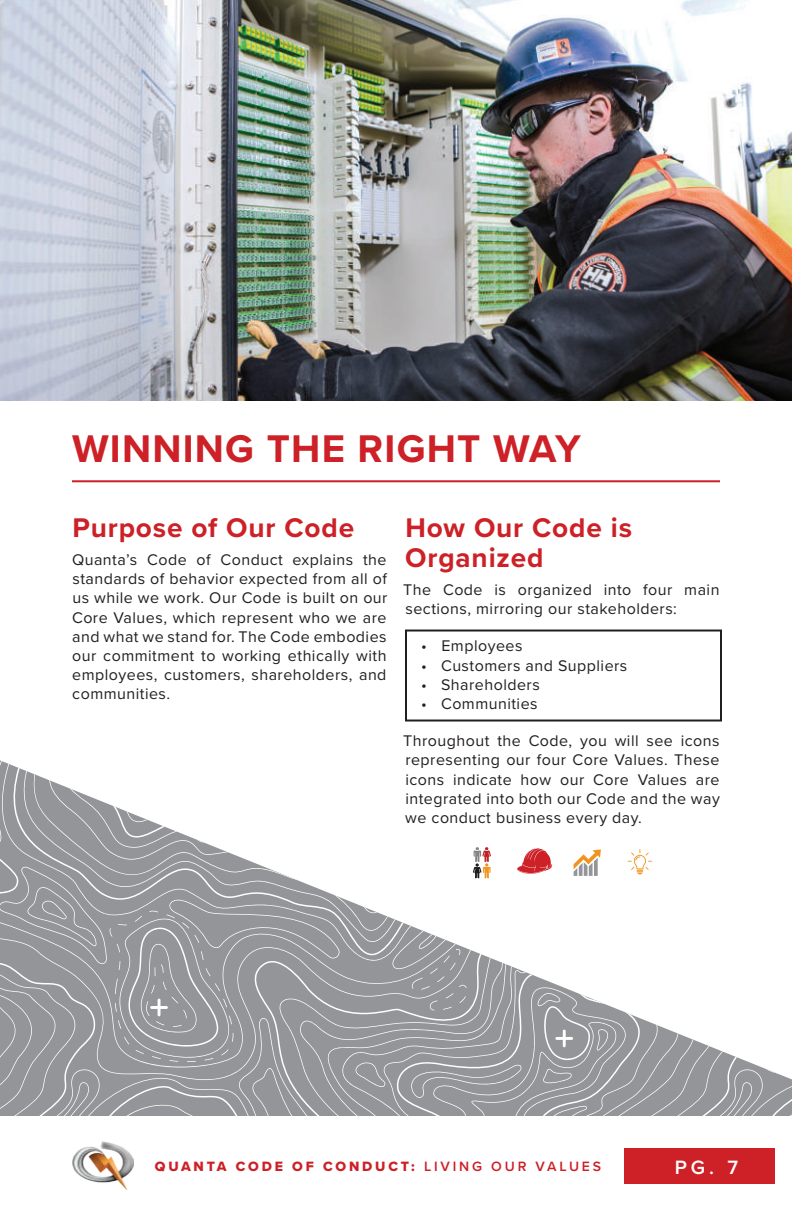
<style>
.page{position:relative;width:792px;height:1224px;background:#fff}
.page>*{position:absolute;margin:0;border:0;box-sizing:border-box;transform-origin:0 0}
.t1{font:700 40px "Proxima Nova";letter-spacing:.03em;color:#cd2027}
.t2{font:700 28px/30px "Proxima Nova";letter-spacing:.03em;color:#cd2027}
.t3{font:600 20px "Proxima Nova";color:#fff}
.t4{font:16px/19.2px "Proxima Nova";letter-spacing:.03em;color:#231f20;text-align:justify}
.t5{font:14px "Proxima Nova Extrabld";letter-spacing:.2em;color:#cd2027}
.s1{font-family:"Proxima Nova";font-weight:600}
</style>
<div class="page">
<div style="left:624px;top:1148px;width:168px;height:35px;background:#cd2027"></div>
<img style="left:72px;top:1142px;width:61px;height:48px">
<div style="left:775px;top:1127px;width:17px;height:78px;background:#fff"></div>
<img style="left:0;top:0;width:792px;height:400px">
<hr style="left:72px;top:480px;width:648px;height:2px;background:#cd2027">
<div style="left:405px;top:630px;width:317px;height:92px;border:2px solid #231f20"></div>
<svg style="left:317px;top:888px;width:15px;height:228px;background:#9b9d9f"></svg>
<svg style="left:0;top:760px;width:317px;height:356px;fill:#939598"></svg>
<svg style="left:332px;top:894px;width:80px;height:222px;background:#a2a3a6"></svg>
<svg style="left:412px;top:847px;width:380px;height:269px"></svg>
<h1 class="t1" style="left:72px;top:419px;width:510px">WINNING THE RIGHT WAY</h1>
<h2 class="t2" style="left:72px;top:512px;width:283px">Purpose of Our Code</h2>
<p class="t4" style="left:72px;top:549px;width:317px">Quanta’s Code of Conduct explains the standards of behavior expected from all of us while we work. Our Code is built on our Core Values, which represent who we are and what we stand for. The Code embodies our commitment to working ethically with employees, customers, shareholders, and communities.</p>
<h2 class="t2" style="left:405px;top:512px;width:228px">How Our Code is<br>Organized</h2>
<p class="t4" style="left:403px;top:579px;width:318px">The Code is organized into four main sections, mirroring our stakeholders:</p>
<p class="t4" style="left:421px;top:636px;width:103px">• Employees</p>
<p class="t4" style="left:421px;top:655px;width:208px">• Customers and Suppliers</p>
<p class="t4" style="left:421px;top:674px;width:120px">• Shareholders</p>
<p class="t4" style="left:421px;top:693px;width:118px">• Communities</p>
<p class="t4" style="left:403px;top:731px;width:318px">Throughout the Code, you will see icons representing our four Core Values. These icons indicate how our Core Values are integrated into both our Code and the way we conduct business every day.</p>
<p class="t5" style="left:155px;top:1156px;width:448px">QUANTA CODE OF CONDUCT: <span class="s1">LIVING OUR VALUES</span></p>
<p class="t3" style="left:675px;top:1152px;width:65px">PG. 7</p>
</div>
